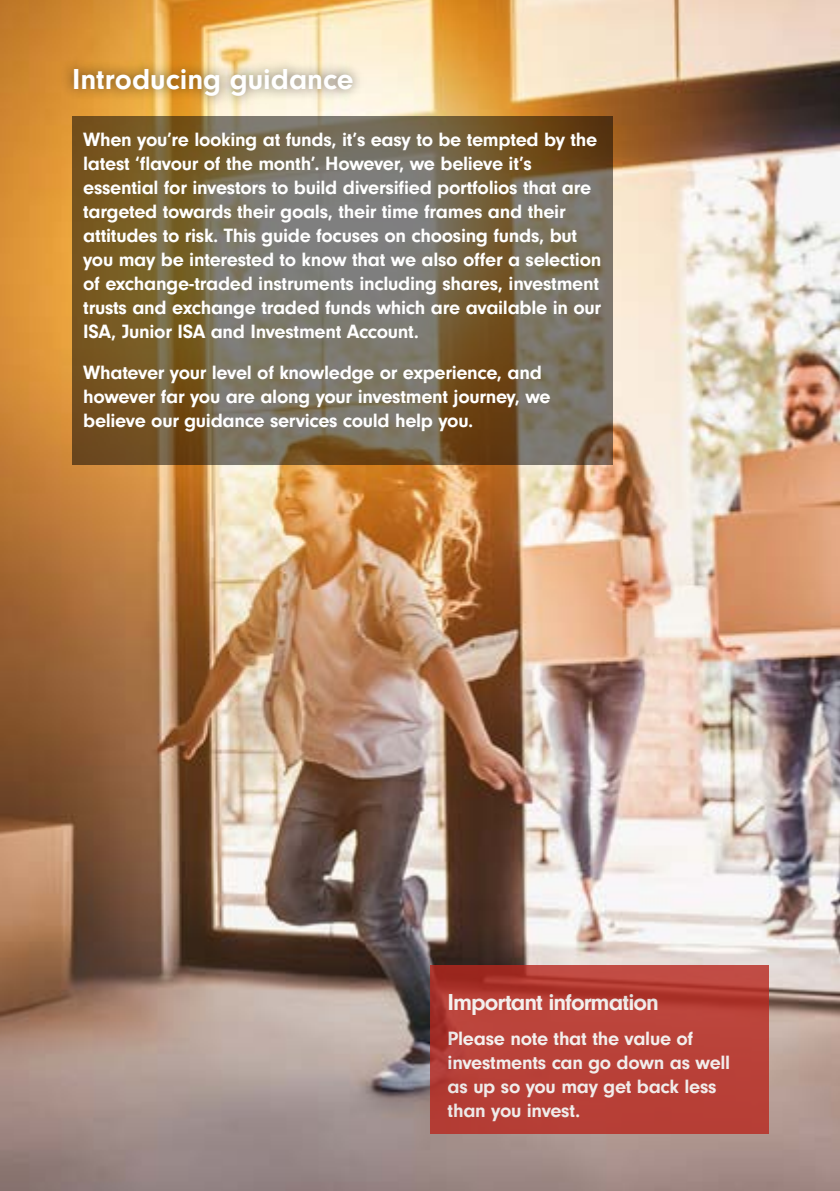
<style>
.page{position:relative;width:840px;height:1191px;background:#fff}
.page>*{position:absolute;margin:0;border:0;box-sizing:border-box;transform-origin:0 0}
.t1{font:700 30px "Neuzeit Gro";color:#fff}
.t2{font:700 24px "Neuzeit Gro";letter-spacing:-.04em;color:#fff}
.t3{font:700 20px/24px "Neuzeit Gro";letter-spacing:-.015em;color:#fff}
</style>
<div class="page">
<img style="left:0;top:0;width:839px;height:1191px">
<svg style="left:72px;top:116px;width:540px;height:349px;background:#77674b"></svg>
<div style="left:61px;top:57px;width:302px;height:52px;background:#000;opacity:.55"></div>
<svg style="left:430px;top:965px;width:338px;height:169px;background:#b63f36"></svg>
<h1 class="t1" style="left:72px;top:63px;width:283px">Introducing guidance</h1>
<p class="t3" style="left:83px;top:127px;width:519px">When you’re looking at funds, it’s easy to be tempted by the latest ‘flavour of the month’. However, we believe it’s essential for investors to build diversified portfolios that are targeted towards their goals, their time frames and their attitudes to risk. This guide focuses on choosing funds, but you may be interested to know that we also offer a selection of exchange-traded instruments including shares, investment trusts and exchange traded funds which are available in our ISA, Junior ISA and Investment Account.</p>
<p class="t3" style="left:83px;top:360px;width:469px">Whatever your level of knowledge or experience, and however far you are along your investment journey, we believe our guidance services could help you.</p>
<p class="t2" style="left:447px;top:988px;width:213px">Important information</p>
<p class="t3" style="left:447px;top:1027px;width:284px">Please note that the value of investments can go down as well as up so you may get back less than you invest.</p>
</div>
